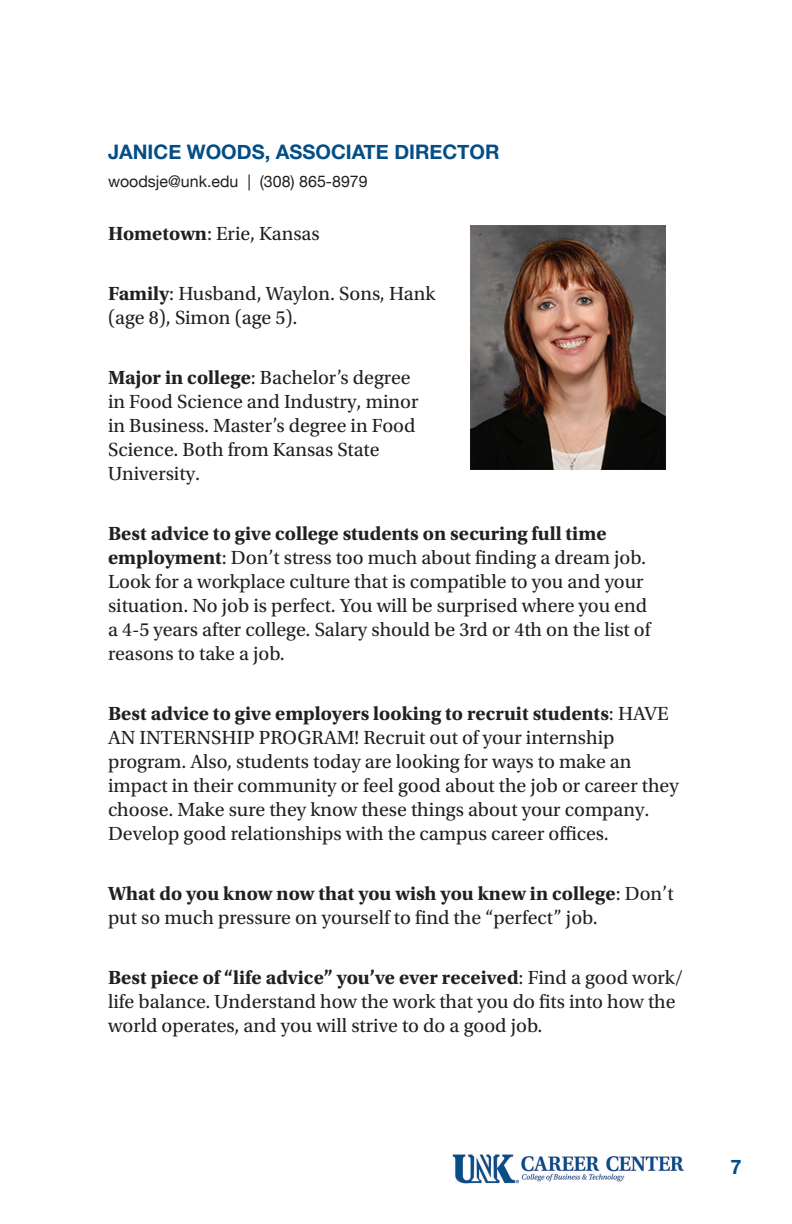
<style>
.page{position:relative;width:792px;height:1224px;background:#fff}
.page>*{position:absolute;margin:0;border:0;box-sizing:border-box;transform-origin:0 0}
.t1{font:20px/24px "Utopia Std";color:#231f20}
.t2{font:700 20px "Helvetica Neue";color:#044e86}
.t3{font:16px "Helvetica Neue";color:#231f20}
.s1{font-weight:700}
</style>
<div class="page">
<img style="left:452px;top:1154px;width:232px;height:30px">
<img style="left:471px;top:226px;width:195px;height:244px">
<p class="t2" style="left:108px;top:136px;width:393px">JANICE WOODS, ASSOCIATE DIRECTOR</p>
<p class="t3" style="left:108px;top:170px;width:261px">woodsje@unk.edu | (308) 865-8979</p>
<p class="t1" style="left:108px;top:222px;width:213px"><span class="s1">Hometown</span>: Erie, Kansas</p>
<p class="t1" style="left:108px;top:282px;width:329px"><span class="s1">Family</span>: Husband, Waylon. Sons, Hank (age 8), Simon (age 5).</p>
<p class="t1" style="left:108px;top:366px;width:312px"><span class="s1">Major in college</span>: Bachelor’s degree in Food Science and Industry, minor in Business. Master’s degree in Food<br>Science. Both from Kansas State<br>University.</p>
<p class="t1" style="left:108px;top:522px;width:544px"><span class="s1">Best advice to give college students on securing full time employment</span>: Don’t stress too much about finding a dream job.<br>Look for a workplace culture that is compatible to you and your situation. No job is perfect. You will be surprised where you end a 4-5 years after college. Salary should be 3rd or 4th on the list of reasons to take a job.</p>
<p class="t1" style="left:108px;top:702px;width:572px"><span class="s1">Best advice to give employers looking to recruit students</span>: HAVE AN INTERNSHIP PROGRAM! Recruit out of your internship program. Also, students today are looking for ways to make an impact in their community or feel good about the job or career they choose. Make sure they know these things about your company.<br>Develop good relationships with the campus career offices.</p>
<p class="t1" style="left:108px;top:882px;width:567px"><span class="s1">What do you know now that you wish you knew in college</span>: Don’t put so much pressure on yourself to find the “perfect” job.</p>
<p class="t1" style="left:108px;top:966px;width:577px"><span class="s1">Best piece of “life advice” you’ve ever received</span>: Find a good work/ life balance. Understand how the work that you do fits into how the world operates, and you will strive to do a good job.</p>
<p class="t2" style="left:730px;top:1151px;width:13px">7</p>
</div>
